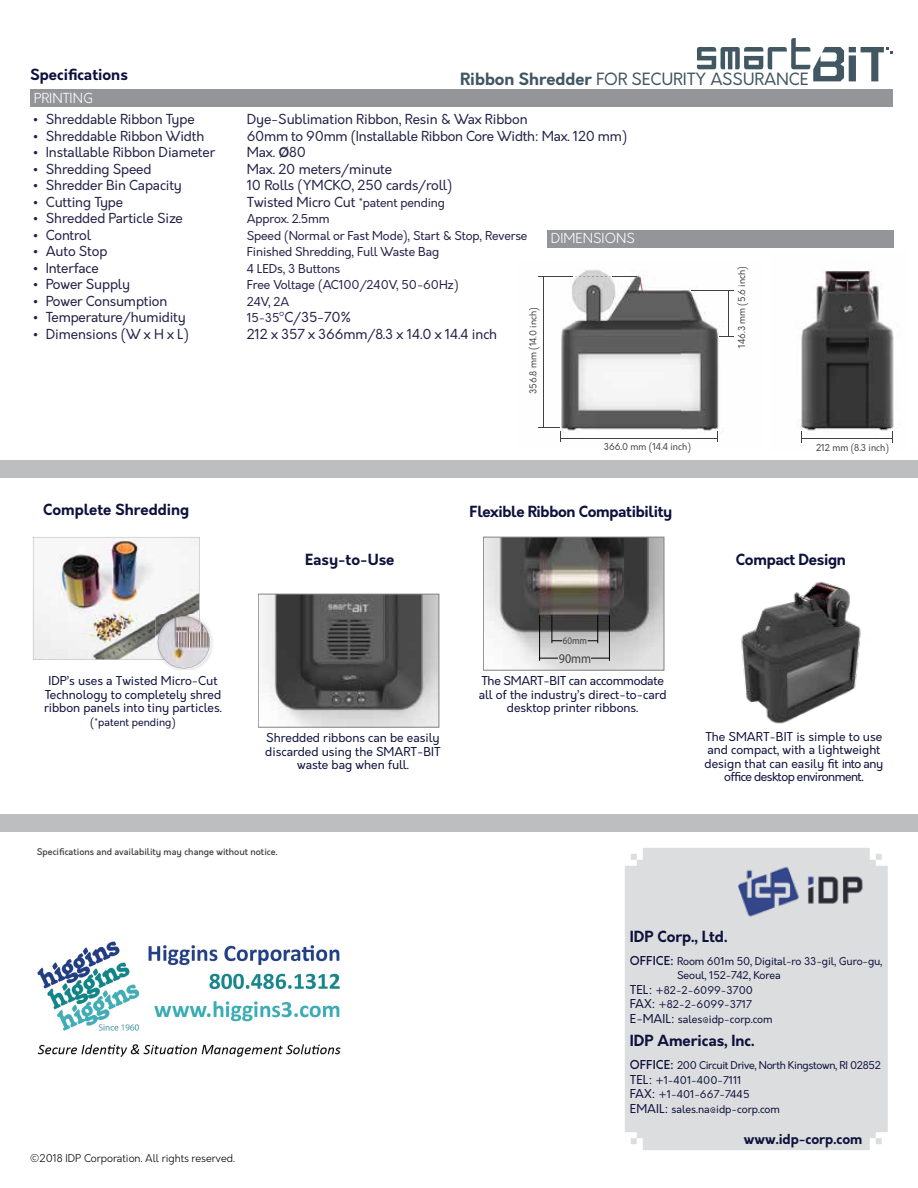
<style>
.page{position:relative;width:918px;height:1188px;background:#fff}
.page>*{position:absolute;margin:0;border:0;box-sizing:border-box;transform-origin:0 0}
.t1{font:16.5px "Orkney";letter-spacing:-.01em;color:#405661}
.t2{font:700 15px "Orkney";color:#0e113c}
.t3{font:700 15px "Orkney";letter-spacing:-.02em;color:#0e113c}
.t4{font:13.5px/16.5px "Orkney";letter-spacing:-.01em;color:#222248}
.t5{font:300 13.5px "Orkney";color:#fff}
.t6{font:700 13.5px "Orkney";color:#0e113c}
.t7{font:13.35px "Myriad Pro";color:#414042;scale:.9 1}
.t8{font:12px/13.5px "Orkney";color:#0e113c;text-align:center}
.t9{font:12px/16.5px "Orkney";letter-spacing:-.01em;color:#222248}
.t10{font:10.5px "Orkney";letter-spacing:-.01em;color:#0e113c}
.t11{font:10.5px/14.4px "Orkney";letter-spacing:-.03em;color:#0e113c}
.t12{font:300 10.5px "Orkney";color:#000}
.t13{font:10.05px "Myriad Pro";color:#414042;scale:.9 1}
.t14{font:9.3px "Orkney";color:#414143;scale:.95 1}
.t15{font:9.3px "Orkney";color:#414042;scale:.95 1}
.t16{font:500 9px "Orkney";color:#414042}
.s1{font-weight:700}
.s2{font-size:19.5px}
.s3{font-size:12px}
.s4{font-weight:500;font-size:12px}
</style>
<div class="page">
<div style="left:625px;top:848px;width:263px;height:302px;background:#dcddde"></div>
<div style="left:30px;top:90px;width:863px;height:17px;background:#939598"></div>
<img style="left:738px;top:863px;width:130px;height:58px">
<svg style="left:697px;top:38px;width:196px;height:43px"></svg>
<img style="left:538px;top:269px;width:196px;height:173px">
<img style="left:538px;top:308px;width:2px;height:85px">
<hr style="left:539px;top:276px;width:34px;height:1px;background:#414042">
<hr style="left:543px;top:276px;width:1px;height:152px;background:#414042">
<svg style="left:575px;top:276px;width:62px;height:1px"></svg>
<hr style="left:691px;top:290px;width:42px;height:1px;background:#414042">
<svg style="left:719px;top:336px;width:14px;height:1px"></svg>
<hr style="left:728px;top:290px;width:1px;height:47px;background:#414042">
<svg style="left:539px;top:428px;width:22px;height:14px"></svg>
<hr style="left:560px;top:438px;width:158px;height:1px;background:#414042">
<img style="left:797px;top:270px;width:97px;height:173px">
<hr style="left:802px;top:438px;width:91px;height:1px;background:#414042">
<img style="left:173px;top:632px;width:40px;height:38px">
<img style="left:33px;top:537px;width:177px;height:131px">
<img style="left:260px;top:596px;width:177px;height:129px">
<div style="left:258px;top:594px;width:181px;height:133px;border:1px solid #808285"></div>
<img style="left:485px;top:539px;width:177px;height:129px">
<div style="left:483px;top:537px;width:181px;height:133px;border:1px solid #808285"></div>
<hr style="left:539px;top:615px;width:1px;height:46px;background:#000">
<hr style="left:609px;top:615px;width:1px;height:46px;background:#000">
<svg style="left:540px;top:658px;width:18px;height:1px"></svg>
<svg style="left:591px;top:658px;width:18px;height:1px"></svg>
<svg style="left:552px;top:615px;width:10px;height:28px"></svg>
<svg style="left:588px;top:615px;width:10px;height:28px"></svg>
<img style="left:741px;top:581px;width:120px;height:143px">
<div style="left:0;top:460px;width:917px;height:18px;background:#bcbec0"></div>
<div style="left:547px;top:230px;width:347px;height:17px;background:#939598"></div>
<div style="left:0;top:814px;width:918px;height:18px;background:#bcbec0"></div>
<img style="left:37px;top:941px;width:304px;height:116px">
<p class="t2" style="left:30px;top:64px;width:99px">Specifications</p>
<p class="t5" style="left:34px;top:89px;width:61px">PRINTING</p>
<p class="t4" style="left:32px;top:111px;width:164px">• Shreddable Ribbon Type</p>
<p class="t4" style="left:32px;top:128px;width:174px">• Shreddable Ribbon Width</p>
<p class="t4" style="left:32px;top:144px;width:184px">• Installable Ribbon Diameter</p>
<p class="t4" style="left:32px;top:161px;width:121px">• Shredding Speed</p>
<p class="t4" style="left:32px;top:177px;width:151px">• Shredder Bin Capacity</p>
<p class="t4" style="left:32px;top:194px;width:92px">• Cutting Type</p>
<p class="t4" style="left:32px;top:210px;width:152px">• Shredded Particle Size</p>
<p class="t4" style="left:32px;top:227px;width:60px">• Control</p>
<p class="t4" style="left:32px;top:243px;width:77px">• Auto Stop</p>
<p class="t4" style="left:32px;top:260px;width:68px">• Interface</p>
<p class="t4" style="left:32px;top:276px;width:99px">• Power Supply</p>
<p class="t4" style="left:32px;top:293px;width:137px">• Power Consumption</p>
<p class="t4" style="left:32px;top:309px;width:155px">• Temperature/humidity</p>
<p class="t4" style="left:32px;top:326px;width:158px">• Dimensions (W x H x L)</p>
<p class="t2" style="left:43px;top:500px;width:148px">Complete Shredding</p>
<p class="t1" style="left:460px;top:68px;width:350px"><span class="s1">Ribbon Shredder</span> FOR SECURITY ASSURANCE</p>
<p class="t4" style="left:247px;top:111px;width:382px">Dye-Sublimation Ribbon, Resin &amp; Wax Ribbon<br>60mm to 90mm (Installable Ribbon Core Width: Max. 120 mm)<br>Max. <span class="s2">ø</span>80<br>Max. 20 meters/minute<br>10 Rolls (YMCKO, 250 cards/roll)<br>Twisted Micro Cut <span class="s3">*patent pending</span></p>
<p class="t9" style="left:247px;top:211px;width:282px">Approx. 2.5mm<br>Speed (Normal or Fast Mode), Start &amp; Stop, Reverse<br>Finished Shredding, Full Waste Bag<br>4 LEDs, 3 Buttons<br>Free Voltage (AC100/240V, 50-60Hz)<br>24V, 2A</p>
<p class="t4" style="left:247px;top:309px;width:252px"><span class="s3">15-35</span>ºC/35-70%<br>212 x 357 x 366mm/8.3 x 14.0 x 14.4 inch</p>
<p class="t5" style="left:551px;top:230px;width:85px">DIMENSIONS</p>
<p class="t14" style="left:527px;top:394px;width:93px;rotate:-90deg">356.8 mm (14.0 inch)</p>
<p class="t14" style="left:604px;top:440px;width:93px">366 0 mm (14 4 inch)</p>
<p class="t15" style="left:621px;top:440px;width:3px">.</p>
<p class="t15" style="left:661px;top:440px;width:3px">.</p>
<p class="t2" style="left:305px;top:550px;width:91px">Easy-to-Use</p>
<p class="t3" style="left:470px;top:502px;width:204px">Flexible Ribbon Compatibility</p>
<p class="t14" style="left:736px;top:348px;width:87px;rotate:-90deg">146.3 mm (5.6 inch)</p>
<p class="t14" style="left:816px;top:441px;width:78px">212 mm (8.3 inch)</p>
<p class="t3" style="left:736px;top:550px;width:111px">Compact Design</p>
<p class="t8" style="left:44px;top:675px;width:179px">IDP’s uses a Twisted Micro-Cut<br>Technology to completely shred ribbon panels into tiny particles.</p>
<p class="t10" style="left:90px;top:715px;width:87px">(*patent pending)</p>
<p class="t8" style="left:265px;top:732px;width:177px">Shredded ribbons can be easily discarded using the SMART-BIT waste bag when full.</p>
<p class="t13" style="left:563px;top:635px;width:28px">60mm</p>
<p class="t7" style="left:559px;top:650px;width:37px">90mm</p>
<p class="t8" style="left:479px;top:675px;width:189px">The SMART-BIT can accommodate all of the industry’s direct-to-card desktop printer ribbons.</p>
<p class="t8" style="left:705px;top:730px;width:180px">The SMART-BIT is simple to use and compact, with a lightweight design that can easily fit into any office desktop environment.</p>
<p class="t16" style="left:37px;top:846px;width:242px">Specifications and availability may change without notice.</p>
<p class="t12" style="left:30px;top:1151px;width:206px">©2018 IDP Corporation. All rights reserved.</p>
<p class="t2" style="left:630px;top:926px;width:99px">IDP Corp., Ltd.</p>
<p class="t10" style="left:630px;top:954px;width:254px"><span class="s4">OFFICE:</span> Room 601m 50, Digital-ro 33-gil, Guro-gu,</p>
<p class="t10" style="left:677px;top:969px;width:105px">Seoul, 152-742, Korea</p>
<p class="t10" style="left:630px;top:983px;width:125px"><span class="s3">TEL:</span> +82-2-6099-3700</p>
<p class="t10" style="left:630px;top:998px;width:124px"><span class="s3">FAX:</span> +82-2-6099-3717</p>
<p class="t10" style="left:630px;top:1012px;width:144px"><span class="s3">E-MAIL:</span> sales@idp-corp.com</p>
<p class="t2" style="left:630px;top:1030px;width:126px">IDP Americas, Inc.</p>
<p class="t11" style="left:630px;top:1059px;width:253px"><span class="s4">OFFICE:</span> 200 Circuit Drive, North Kingstown, RI 02852<br><span class="s3">TEL:</span> +1-401-400-7111<br><span class="s3">FAX:</span> +1-401-667-7445<br><span class="s3">EMAIL:</span> sales.na@idp-corp.com</p>
<p class="t6" style="left:744px;top:1130px;width:120px">www.idp-corp.com</p>
</div>
